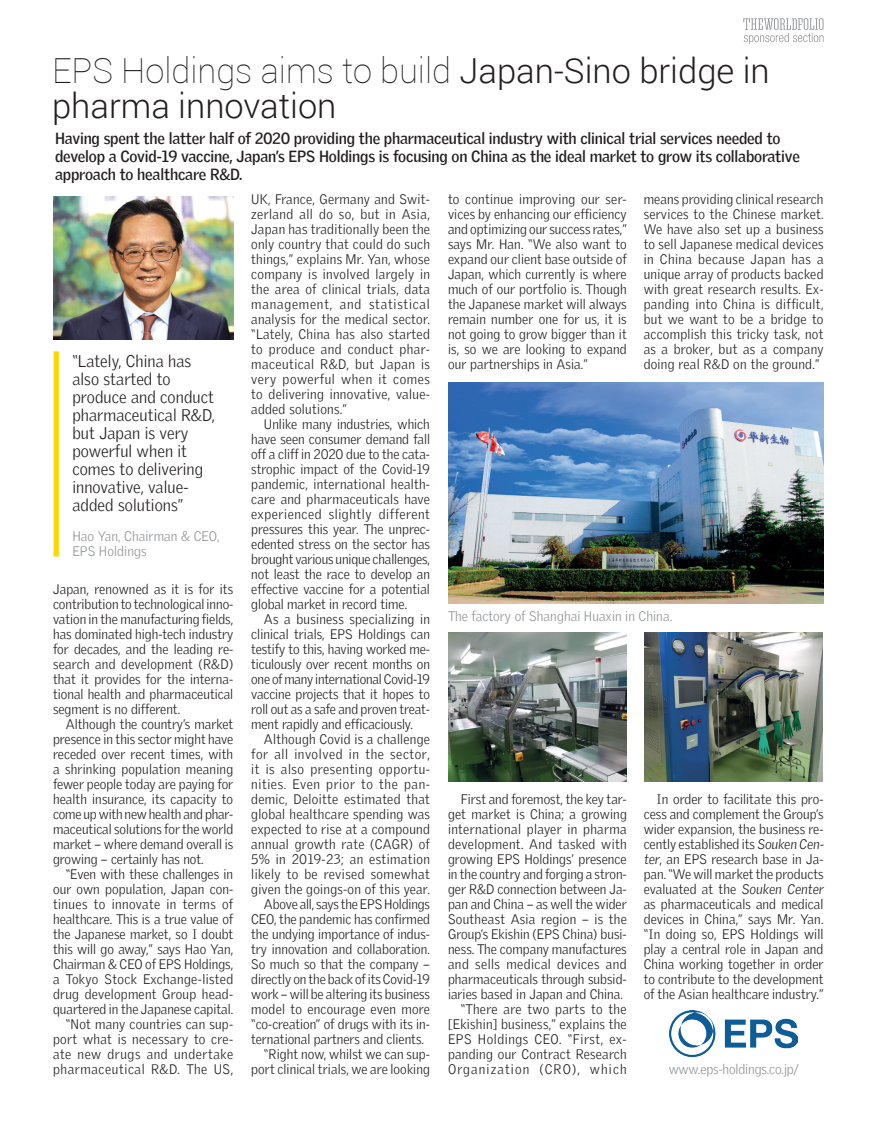
<style>
.page{position:relative;width:878px;height:1134px;background:#fff}
.page>*{position:absolute;margin:0;border:0;box-sizing:border-box;transform-origin:0 0}
.t1{font:300 34.5px/34.5px "Roboto";color:#231f20}
.t2{font:300 16.5px/18px "Griffith Gothic";letter-spacing:.005em;color:#231f20}
.t3{font:700 15.75px/18px "Griffith Gothic";letter-spacing:-.01em;color:#231f20}
.t4{font:300 13.5px/15px "Griffith Gothic";letter-spacing:.005em;color:#231f20;text-align:justify}
.t5{font:300 13.5px/15px "Griffith Gothic";letter-spacing:.005em;color:#939598}
.s1{font-weight:100}
</style>
<div class="page">
<svg style="left:743px;top:18px;width:80px;height:26px"></svg>
<img style="left:670px;top:1011px;width:127px;height:46px">
<img style="left:449px;top:383px;width:374px;height:220px">
<img style="left:644px;top:633px;width:178px;height:149px">
<img style="left:448px;top:633px;width:178px;height:149px">
<img style="left:53px;top:197px;width:180px;height:143px">
<div style="left:54px;top:351px;width:5px;height:206px;background:#fed702"></div>
<p class="t1" style="left:52px;top:52px;width:719px"><span class="s1">EPS Holdings aims to build</span> Japan-Sino bridge in pharma innovation</p>
<p class="t3" style="left:55px;top:130px;width:746px">Having spent the latter half of 2020 providing the pharmaceutical industry with clinical trial services needed to develop a Covid-19 vaccine, Japan’s EPS Holdings is focusing on China as the ideal market to grow its collaborative approach to healthcare R&amp;D.</p>
<p class="t2" style="left:72px;top:352px;width:144px">“Lately, China has also started to produce and conduct pharmaceutical R&amp;D, but Japan is very powerful when it comes to delivering innovative, value&shy;added solutions”</p>
<p class="t5" style="left:72px;top:528px;width:149px">Hao Yan, Chairman &amp; CEO,<br>EPS Holdings</p>
<p class="t4" style="left:53px;top:581px;width:182px">Japan, renowned as it is for its contribution to technological inno&shy;vation in the manufacturing fields, has dominated high-tech industry for decades, and the leading re&shy;search and development (R&amp;D) that it provides for the interna&shy;tional health and pharmaceutical segment is no different.</p>
<p class="t4" style="left:53px;top:716px;width:182px;text-indent:13px">Although the country’s market presence in this sector might have receded over recent times, with a shrinking population meaning fewer people today are paying for health insurance, its capacity to come up with new health and phar&shy;maceutical solutions for the world market – where demand overall is growing – certainly has not.</p>
<p class="t4" style="left:53px;top:866px;width:182px;text-indent:13px">“Even with these challenges in our own population, Japan con&shy;tinues to innovate in terms of healthcare. This is a true value of the Japanese market, so I doubt this will go away,” says Hao Yan, Chairman &amp; CEO of EPS Holdings, a Tokyo Stock Exchange-listed drug development Group head&shy;quartered in the Japanese capital.</p>
<p class="t4" style="left:53px;top:1016px;width:182px;text-indent:13px">“Not many countries can sup&shy;port what is necessary to cre&shy;ate new drugs and undertake pharmaceutical R&amp;D. The US,</p>
<p class="t4" style="left:251px;top:191px;width:180px">UK, France, Germany and Swit&shy;zerland all do so, but in Asia, Japan has traditionally been the only country that could do such things,” explains Mr. Yan, whose company is involved largely in the area of clinical trials, data management, and statistical analysis for the medical sector. “Lately, China has also started to produce and conduct phar&shy;maceutical R&amp;D, but Japan is very powerful when it comes to delivering innovative, value&shy;added solutions.”</p>
<p class="t4" style="left:251px;top:416px;width:180px;text-indent:13px">Unlike many industries, which have seen consumer demand fall off a cliff in 2020 due to the cata&shy;strophic impact of the Covid-19 pandemic, international health&shy;care and pharmaceuticals have experienced slightly different pressures this year. The unprec&shy;edented stress on the sector has brought various unique challenges, not least the race to develop an effective vaccine for a potential global market in record time.</p>
<p class="t4" style="left:251px;top:611px;width:180px;text-indent:13px">As a business specializing in clinical trials, EPS Holdings can testify to this, having worked me&shy;ticulously over recent months on one of many international Covid-19 vaccine projects that it hopes to roll out as a safe and proven treat&shy;ment rapidly and efficaciously.</p>
<p class="t4" style="left:251px;top:731px;width:180px;text-indent:13px">Although Covid is a challenge for all involved in the sector, it is also presenting opportu&shy;nities. Even prior to the pan&shy;demic, Deloitte estimated that global healthcare spending was expected to rise at a compound annual growth rate (CAGR) of 5% in 2019-23; an estimation likely to be revised somewhat given the goings-on of this year.</p>
<p class="t4" style="left:251px;top:896px;width:180px;text-indent:13px">Above all, says the EPS Holdings CEO, the pandemic has confirmed the undying importance of indus&shy;try innovation and collaboration.<br>So much so that the company – directly on the back of its Covid-19 work – will be altering its business model to encourage even more “co-creation” of drugs with its in&shy;ternational partners and clients.</p>
<p class="t4" style="left:251px;top:1046px;width:180px;text-align:right">“Right now, whilst we can sup&shy;port clinical trials, we are looking</p>
<p class="t4" style="left:448px;top:191px;width:180px">to continue improving our ser&shy;vices by enhancing our efficiency and optimizing our success rates,” says Mr. Han. “We also want to expand our client base outside of Japan, which currently is where much of our portfolio is. Though the Japanese market will always remain number one for us, it is not going to grow bigger than it is, so we are looking to expand our partnerships in Asia.”</p>
<p class="t4" style="left:643px;top:191px;width:181px">means providing clinical research services to the Chinese market.<br>We have also set up a business to sell Japanese medical devices in China because Japan has a unique array of products backed with great research results. Ex&shy;panding into China is difficult, but we want to be a bridge to accomplish this tricky task, not as a broker, but as a company doing real R&amp;D on the ground.”</p>
<p class="t5" style="left:448px;top:609px;width:226px">The factory of Shanghai Huaxin in China.</p>
<p class="t4" style="left:448px;top:791px;width:180px;text-indent:13px">First and foremost, the key tar&shy;get market is China; a growing international player in pharma development. And tasked with growing EPS Holdings’ presence in the country and forging a stron&shy;ger R&amp;D connection between Ja&shy;pan and China – as well the wider Southeast Asia region – is the Group’s Ekishin (EPS China) busi&shy;ness. The company manufactures and sells medical devices and pharmaceuticals through subsid&shy;iaries based in Japan and China.</p>
<p class="t4" style="left:448px;top:1001px;width:180px;text-indent:13px">“There are two parts to the [Ekishin] business,” explains the EPS Holdings CEO. “First, ex&shy;panding our Contract Research Organization (CRO), which</p>
<p class="t4" style="left:643px;top:791px;width:183px;text-align:left;text-indent:13px">In order to facilitate this pro&shy;cess and complement the Group’s wider expansion, the business re&shy;cently established its Souken Cen&shy;ter, an EPS research base in Ja&shy;pan. “We will market the products evaluated at the Souken Center as pharmaceuticals and medical devices in China,” says Mr. Yan. “In doing so, EPS Holdings will play a central role in Japan and<br>China working together in order to contribute to the development of the Asian healthcare industry.”</p>
<p class="t5" style="left:668px;top:1061px;width:132px">www.eps-holdings.co.jp/</p>
</div>
